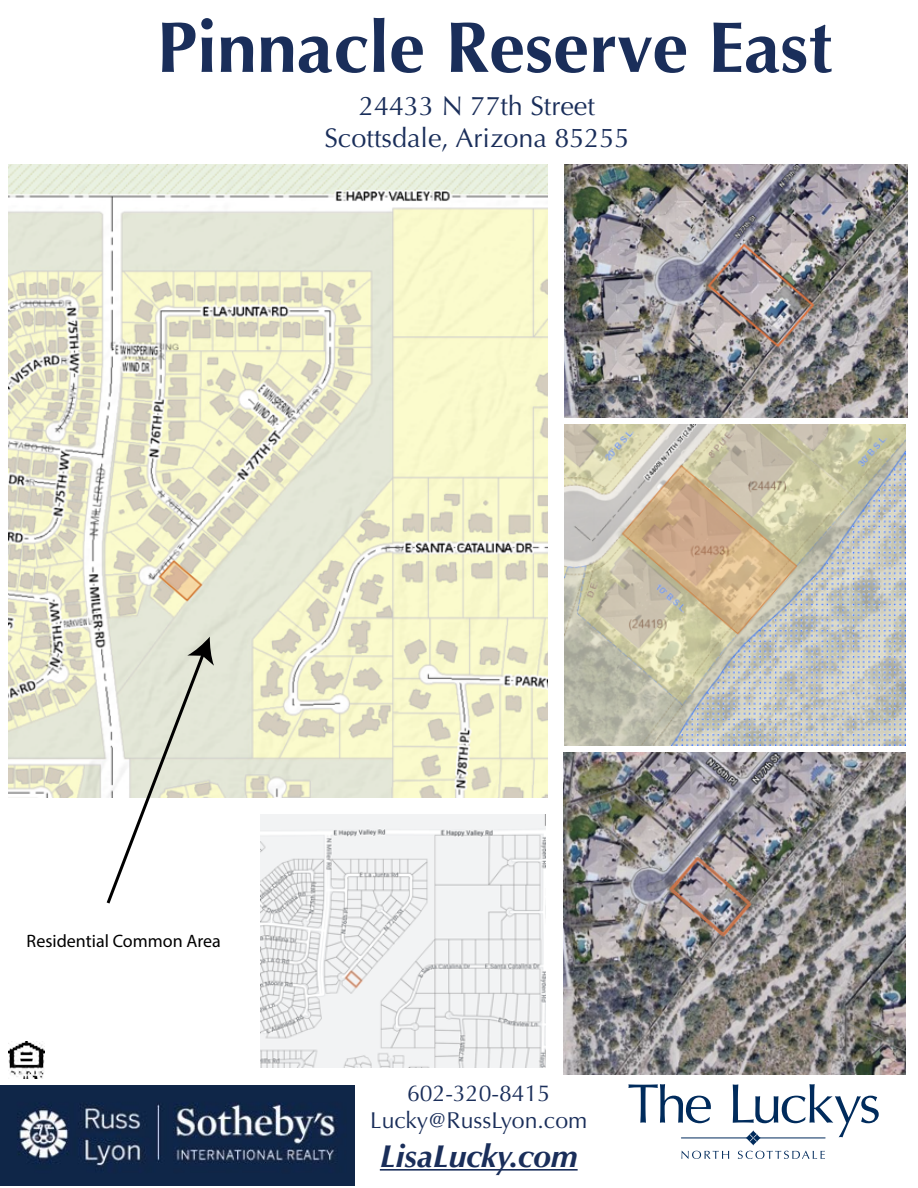
<style>
.page{position:relative;width:918px;height:1188px;background:#fff}
.page>*{position:absolute;margin:0;border:0;box-sizing:border-box;transform-origin:0 0}
.t1{font:700 72px "Optima";color:#1a2e5a}
.t2{font:italic 700 31.8px "Optima";color:#1a2e5a}
.t3{font:27px/32.4px "Optima";color:#1a2e5a;text-align:center}
.t4{font:22.95px/27.6px "Optima";color:#1a2e5a;text-align:center}
.t5{font:18px "Myriad Pro";color:#000}
</style>
<div class="page">
<img style="left:8px;top:1042px;width:37px;height:37px">
<img style="left:0;top:1085px;width:355px;height:100px">
<hr style="left:380px;top:1169px;width:198px;height:2px;background:#1a2e5a">
<svg style="left:628px;top:1084px;width:83px;height:39px"></svg>
<svg style="left:733px;top:1084px;width:146px;height:53px"></svg>
<svg style="left:681px;top:1151px;width:48px;height:8px"></svg>
<svg style="left:738px;top:1151px;width:87px;height:8px"></svg>
<svg style="left:746px;top:1134px;width:7px;height:8px"></svg>
<svg style="left:749px;top:1130px;width:8px;height:8px"></svg>
<svg style="left:749px;top:1138px;width:8px;height:8px"></svg>
<svg style="left:753px;top:1134px;width:8px;height:8px"></svg>
<hr style="left:757px;top:1137px;width:68px;height:1px;background:#002b5c">
<hr style="left:681px;top:1137px;width:68px;height:1px;background:#002b5c">
<img style="left:261px;top:815px;width:285px;height:252px">
<img style="left:564px;top:164px;width:344px;height:253px">
<img style="left:564px;top:752px;width:342px;height:323px">
<img style="left:8px;top:164px;width:540px;height:633px">
<img style="left:564px;top:424px;width:342px;height:321px">
<svg style="left:104px;top:637px;width:110px;height:267px"></svg>
<h1 class="t1" style="left:157px;top:6px;width:677px">Pinnacle Reserve East</h1>
<p class="t3" style="left:324px;top:90px;width:307px">24433 N 77th Street<br>Scottsdale, Arizona 85255</p>
<p class="t5" style="left:27px;top:929px;width:196px">Residential Common Area</p>
<p class="t4" style="left:370px;top:1080px;width:219px">602-320-8415<br>Lucky@RussLyon.com</p>
<p class="t2" style="left:380px;top:1137px;width:199px">LisaLucky.com</p>
</div>
